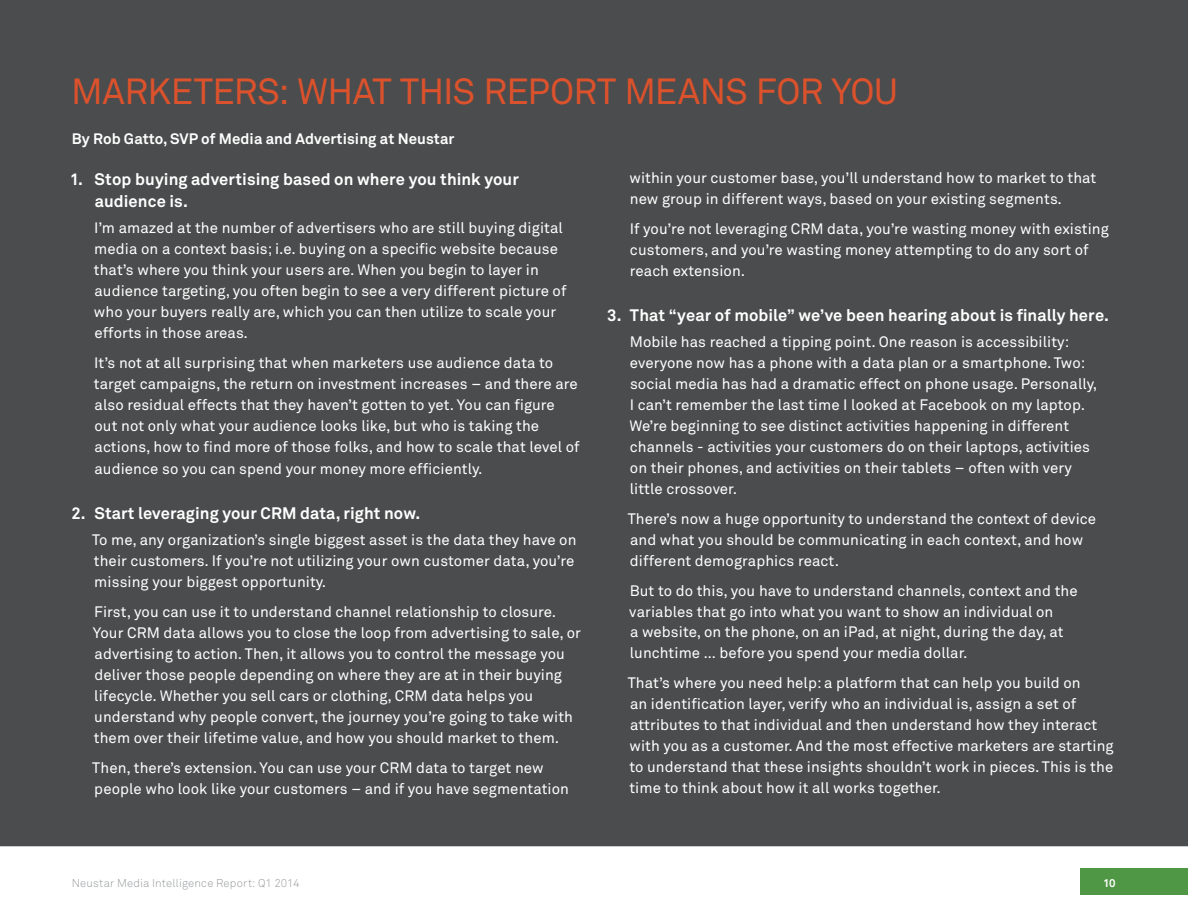
<style>
.page{position:relative;width:1188px;height:918px;background:#fff}
.page>*{position:absolute;margin:0;border:0;box-sizing:border-box;transform-origin:0 0}
.t1{font:36px "Akkurat";letter-spacing:-.02em;color:#db522c}
.t2{font:700 16.5px/22.5px "Akkurat";letter-spacing:.005em;color:#fff}
.t3{font:15px/21px "Akkurat";letter-spacing:.005em;color:#fff}
.t4{font:700 15px "Akkurat";letter-spacing:.005em;color:#fff}
.t5{font:300 11.25px "Akkurat";letter-spacing:.015em;color:#97999c}
.t6{font:700 11.25px "Akkurat";color:#fff}
</style>
<div class="page">
<div style="left:1080px;top:868px;width:108px;height:28px;background:#509745"></div>
<hr style="left:0;top:846px;width:1188px;height:1px;background:#97999c">
<div style="left:0;top:0;width:1188px;height:846px;background:#4b4c4d"></div>
<h1 class="t1" style="left:71px;top:70px;width:829px">MARKETERS: WHAT THIS REPORT MEANS FOR YOU</h1>
<p class="t4" style="left:72px;top:129px;width:384px">By Rob Gatto, SVP of Media and Advertising at Neustar</p>
<p class="t2" style="left:95px;top:168px;width:426px;text-indent:-25px">1. Stop buying advertising based on where you think your audience is.</p>
<p class="t3" style="left:94px;top:217px;width:474px">I’m amazed at the number of advertisers who are still buying digital media on a context basis; i.e. buying on a specific website because that’s where you think your users are. When you begin to layer in audience targeting, you often begin to see a very different picture of who your buyers really are, which you can then utilize to scale your efforts in those areas.</p>
<p class="t3" style="left:94px;top:352px;width:487px">It’s not at all surprising that when marketers use audience data to target campaigns, the return on investment increases – and there are also residual effects that they haven’t gotten to yet. You can figure out not only what your audience looks like, but who is taking the actions, how to find more of those folks, and how to scale that level of</p>
<p class="t3" style="left:95px;top:459px;width:389px">audience so you can spend your money more efficiently.</p>
<p class="t2" style="left:71px;top:502px;width:351px">2. Start leveraging your CRM data, right now.</p>
<p class="t3" style="left:92px;top:529px;width:486px">To me, any organization’s single biggest asset is the data they have on their customers. If you’re not utilizing your own customer data, you’re missing your biggest opportunity.</p>
<p class="t3" style="left:93px;top:601px;width:490px">First, you can use it to understand channel relationship to closure.<br>Your CRM data allows you to close the loop from advertising to sale, or advertising to action. Then, it allows you to control the message you deliver those people depending on where they are at in their buying lifecycle. Whether you sell cars or clothing, CRM data helps you understand why people convert, the journey you’re going to take with them over their lifetime value, and how you should market to them.</p>
<p class="t3" style="left:92px;top:757px;width:478px">Then, there’s extension. You can use your CRM data to target new people who look like your customers – and if you have segmentation</p>
<p class="t3" style="left:629px;top:168px;width:469px">within your customer base, you’ll understand how to market to that new group in different ways, based on your existing segments.</p>
<p class="t3" style="left:630px;top:219px;width:481px">If you’re not leveraging CRM data, you’re wasting money with existing customers, and you’re wasting money attempting to do any sort of reach extension.</p>
<p class="t2" style="left:607px;top:304px;width:503px">3. That “year of mobile” we’ve been hearing about is finally here.</p>
<p class="t3" style="left:629px;top:331px;width:469px">Mobile has reached a tipping point. One reason is accessibility: everyone now has a phone with a data plan or a smartphone. Two: social media has had a dramatic effect on phone usage. Personally, I can’t remember the last time I looked at Facebook on my laptop.<br>We’re beginning to see distinct activities happening in different channels - activities your customers do on their laptops, activities on their phones, and activities on their tablets – often with very little crossover.</p>
<p class="t3" style="left:628px;top:508px;width:470px">There’s now a huge opportunity to understand the context of device and what you should be communicating in each context, and how different demographics react.</p>
<p class="t3" style="left:629px;top:580px;width:450px">But to do this, you have to understand channels, context and the variables that go into what you want to show an individual on<br>a website, on the phone, on an iPad, at night, during the day, at lunchtime … before you spend your media dollar.</p>
<p class="t3" style="left:628px;top:673px;width:487px">That’s where you need help: a platform that can help you build on<br>an identification layer, verify who an individual is, assign a set of attributes to that individual and then understand how they interact with you as a customer. And the most effective marketers are starting to understand that these insights shouldn’t work in pieces. This is the time to think about how it all works together.</p>
<p class="t5" style="left:72px;top:876px;width:229px">Neustar Media Intelligence Report: Q1 2014</p>
<p class="t6" style="left:1103px;top:875px;width:14px">10</p>
</div>
